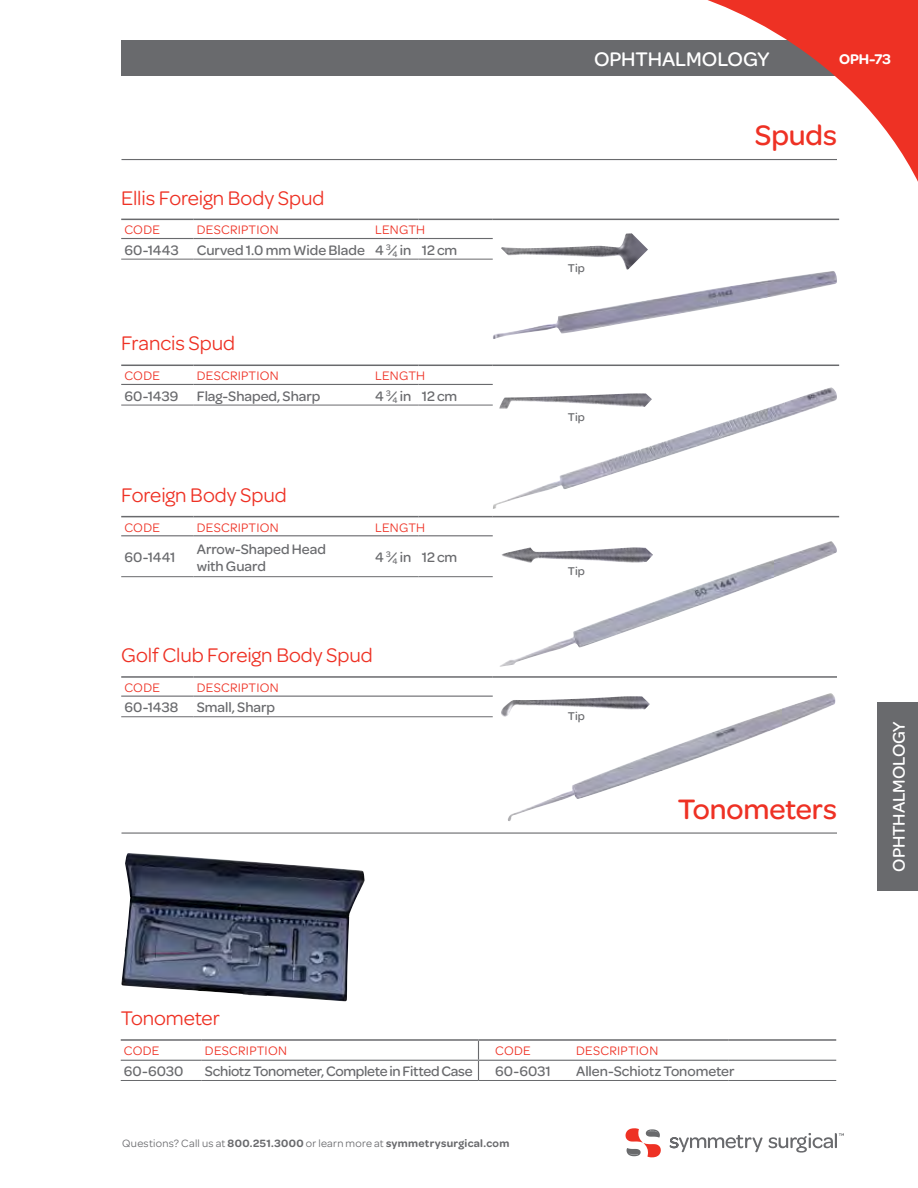
<style>
.page{position:relative;width:918px;height:1188px;background:#fff}
.page>*{position:absolute;margin:0;border:0;box-sizing:border-box;transform-origin:0 0}
.t1{font:500 30px "Omnes";letter-spacing:-.005em;color:#ee3124}
.t2{font:21px "Omnes";letter-spacing:-.01em;color:#ee3124}
.t3{font:500 21px "Omnes";letter-spacing:-.005em;color:#fff}
.t4{font:500 18px "Omnes";letter-spacing:-.005em;color:#fff}
.t5{font:600 15px "Omnes";color:#fff}
.t6{font:500 14.7px/17.5px "Omnes";letter-spacing:-.005em;color:#696a6d}
.t7{font:13.2px "Omnes";letter-spacing:.02em;color:#ee3124}
.t8{font:500 12px "Omnes";letter-spacing:.01em;color:#696a6d}
.t9{font:600 11.25px "Omnes";letter-spacing:.03em;color:#696a6d}
.s1{font-weight:400}
</style>
<div class="page">
<div style="left:878px;top:702px;width:40px;height:189px;background:#696a6d"></div>
<div style="left:121px;top:41px;width:756px;height:35px;background:#696a6d"></div>
<svg style="left:653px;top:0;width:265px;height:182px"></svg>
<svg style="left:670px;top:1133px;width:174px;height:20px"></svg>
<svg style="left:626px;top:1128px;width:35px;height:29px"></svg>
<hr style="left:122px;top:159px;width:715px;height:1px;background:#696a6d">
<hr style="left:121px;top:365px;width:73px;height:1px;background:#696a6d">
<hr style="left:194px;top:365px;width:178px;height:1px;background:#696a6d">
<hr style="left:372px;top:365px;width:46px;height:1px;background:#696a6d">
<hr style="left:418px;top:365px;width:75px;height:1px;background:#696a6d">
<hr style="left:493px;top:365px;width:346px;height:1px;background:#696a6d">
<hr style="left:121px;top:384px;width:73px;height:1px;background:#696a6d">
<hr style="left:194px;top:384px;width:178px;height:1px;background:#696a6d">
<hr style="left:372px;top:384px;width:46px;height:1px;background:#696a6d">
<hr style="left:418px;top:384px;width:75px;height:1px;background:#696a6d">
<hr style="left:121px;top:405px;width:73px;height:1px;background:#696a6d">
<hr style="left:194px;top:405px;width:178px;height:1px;background:#696a6d">
<hr style="left:372px;top:405px;width:46px;height:1px;background:#696a6d">
<hr style="left:418px;top:405px;width:75px;height:1px;background:#696a6d">
<hr style="left:121px;top:219px;width:73px;height:1px;background:#696a6d">
<hr style="left:194px;top:219px;width:178px;height:1px;background:#696a6d">
<hr style="left:372px;top:219px;width:46px;height:1px;background:#696a6d">
<hr style="left:418px;top:219px;width:75px;height:1px;background:#696a6d">
<hr style="left:493px;top:219px;width:346px;height:1px;background:#696a6d">
<hr style="left:121px;top:238px;width:73px;height:1px;background:#696a6d">
<hr style="left:194px;top:238px;width:178px;height:1px;background:#696a6d">
<hr style="left:372px;top:238px;width:46px;height:1px;background:#696a6d">
<hr style="left:418px;top:238px;width:75px;height:1px;background:#696a6d">
<hr style="left:121px;top:259px;width:73px;height:1px;background:#696a6d">
<hr style="left:194px;top:259px;width:178px;height:1px;background:#696a6d">
<hr style="left:372px;top:259px;width:46px;height:1px;background:#696a6d">
<hr style="left:418px;top:259px;width:75px;height:1px;background:#696a6d">
<hr style="left:121px;top:516px;width:73px;height:1px;background:#696a6d">
<hr style="left:194px;top:516px;width:178px;height:1px;background:#696a6d">
<hr style="left:372px;top:516px;width:46px;height:1px;background:#696a6d">
<hr style="left:418px;top:516px;width:75px;height:1px;background:#696a6d">
<hr style="left:493px;top:516px;width:346px;height:1px;background:#696a6d">
<hr style="left:121px;top:535px;width:73px;height:1px;background:#696a6d">
<hr style="left:194px;top:535px;width:178px;height:1px;background:#696a6d">
<hr style="left:372px;top:535px;width:46px;height:1px;background:#696a6d">
<hr style="left:418px;top:535px;width:75px;height:1px;background:#696a6d">
<hr style="left:121px;top:576px;width:73px;height:1px;background:#696a6d">
<hr style="left:194px;top:576px;width:178px;height:1px;background:#696a6d">
<hr style="left:372px;top:576px;width:46px;height:1px;background:#696a6d">
<hr style="left:418px;top:576px;width:75px;height:1px;background:#696a6d">
<hr style="left:121px;top:676px;width:73px;height:2px;background:#696a6d">
<hr style="left:194px;top:676px;width:299px;height:2px;background:#696a6d">
<hr style="left:493px;top:676px;width:344px;height:2px;background:#696a6d">
<hr style="left:121px;top:696px;width:73px;height:1px;background:#696a6d">
<hr style="left:194px;top:696px;width:299px;height:1px;background:#696a6d">
<hr style="left:121px;top:717px;width:73px;height:1px;background:#696a6d">
<hr style="left:194px;top:717px;width:299px;height:1px;background:#696a6d">
<hr style="left:122px;top:832px;width:715px;height:2px;background:#696a6d">
<img style="left:121px;top:853px;width:244px;height:148px">
<hr style="left:121px;top:1039px;width:81px;height:2px;background:#696a6d">
<hr style="left:202px;top:1039px;width:155px;height:2px;background:#696a6d">
<hr style="left:357px;top:1039px;width:108px;height:2px;background:#696a6d">
<hr style="left:492px;top:1039px;width:81px;height:2px;background:#696a6d">
<hr style="left:573px;top:1039px;width:155px;height:2px;background:#696a6d">
<hr style="left:728px;top:1039px;width:108px;height:2px;background:#696a6d">
<hr style="left:121px;top:1060px;width:81px;height:1px;background:#696a6d">
<hr style="left:202px;top:1060px;width:155px;height:1px;background:#696a6d">
<hr style="left:357px;top:1060px;width:108px;height:1px;background:#696a6d">
<hr style="left:492px;top:1060px;width:81px;height:1px;background:#696a6d">
<hr style="left:573px;top:1060px;width:155px;height:1px;background:#696a6d">
<hr style="left:728px;top:1060px;width:108px;height:1px;background:#696a6d">
<hr style="left:121px;top:1080px;width:81px;height:1px;background:#696a6d">
<hr style="left:202px;top:1080px;width:155px;height:1px;background:#696a6d">
<hr style="left:357px;top:1080px;width:108px;height:1px;background:#696a6d">
<hr style="left:492px;top:1080px;width:81px;height:1px;background:#696a6d">
<hr style="left:573px;top:1080px;width:155px;height:1px;background:#696a6d">
<hr style="left:728px;top:1080px;width:108px;height:1px;background:#696a6d">
<svg style="left:465px;top:1039px;width:27px;height:42px"></svg>
<img style="left:493px;top:271px;width:344px;height:68px">
<img style="left:501px;top:233px;width:147px;height:37px">
<img style="left:493px;top:388px;width:336px;height:121px">
<img style="left:499px;top:393px;width:153px;height:16px">
<img style="left:500px;top:541px;width:337px;height:126px">
<img style="left:501px;top:547px;width:152px;height:16px">
<img style="left:508px;top:693px;width:327px;height:128px">
<img style="left:501px;top:696px;width:149px;height:21px">
<h2 class="t3" style="left:594px;top:48px;width:177px">Ophthalmology</h2>
<p class="t5" style="left:839px;top:51px;width:53px">opH-73</p>
<h2 class="t2" style="left:121px;top:186px;width:205px">Ellis Foreign Body Spud</h2>
<p class="t7" style="left:124px;top:223px;width:37px">Code</p>
<p class="t7" style="left:197px;top:223px;width:84px">Description</p>
<p class="t7" style="left:375px;top:223px;width:51px">Length</p>
<p class="t6" style="left:124px;top:241px;width:334px">60-1443 Curved 1.0 mm Wide Blade 4 <sup>3</sup>⁄<sub>4</sub> in 12 cm</p>
<h2 class="t2" style="left:121px;top:332px;width:115px">Francis Spud</h2>
<p class="t7" style="left:124px;top:368px;width:37px">Code</p>
<p class="t7" style="left:197px;top:368px;width:84px">Description</p>
<p class="t7" style="left:375px;top:368px;width:51px">Length</p>
<p class="t6" style="left:124px;top:387px;width:55px">60-1439</p>
<p class="t6" style="left:197px;top:387px;width:125px">Flag-Shaped, Sharp</p>
<p class="t6" style="left:375px;top:387px;width:84px">4 <sup>3</sup>⁄<sub>4</sub> in 12 cm</p>
<h2 class="t2" style="left:121px;top:483px;width:167px">Foreign Body Spud</h2>
<p class="t7" style="left:124px;top:520px;width:37px">Code</p>
<p class="t7" style="left:197px;top:520px;width:84px">Description</p>
<p class="t7" style="left:375px;top:520px;width:51px">Length</p>
<p class="t6" style="left:124px;top:549px;width:52px">60-1441</p>
<p class="t6" style="left:197px;top:540px;width:131px">Arrow-Shaped Head with Guard</p>
<p class="t6" style="left:375px;top:549px;width:84px">4 <sup>3</sup>⁄<sub>4</sub> in 12 cm</p>
<h2 class="t2" style="left:121px;top:644px;width:253px">Golf Club Foreign Body Spud</h2>
<p class="t7" style="left:124px;top:680px;width:37px">Code</p>
<p class="t7" style="left:197px;top:680px;width:84px">Description</p>
<p class="t6" style="left:124px;top:699px;width:56px">60-1438</p>
<p class="t6" style="left:197px;top:699px;width:80px">Small, Sharp</p>
<p class="t8" style="left:568px;top:261px;width:19px">Tip</p>
<p class="t8" style="left:568px;top:411px;width:19px">Tip</p>
<p class="t8" style="left:568px;top:564px;width:19px">Tip</p>
<p class="t8" style="left:568px;top:710px;width:19px">Tip</p>
<h1 class="t1" style="left:755px;top:119px;width:84px">Spuds</h1>
<h1 class="t1" style="left:678px;top:792px;width:161px">Tonometers</h1>
<h2 class="t2" style="left:121px;top:1007px;width:101px">Tonometer</h2>
<p class="t7" style="left:124px;top:1044px;width:37px">Code</p>
<p class="t7" style="left:205px;top:1044px;width:84px">Description</p>
<p class="t7" style="left:495px;top:1044px;width:37px">Code</p>
<p class="t7" style="left:576px;top:1044px;width:84px">Description</p>
<p class="t6" style="left:124px;top:1063px;width:61px">60-6030</p>
<p class="t6" style="left:205px;top:1063px;width:269px">Schiotz Tonometer, Complete in Fitted Case</p>
<p class="t6" style="left:495px;top:1063px;width:57px">60-6031</p>
<p class="t6" style="left:576px;top:1063px;width:160px">Allen-Schiotz Tonometer</p>
<p class="t9" style="left:122px;top:1136px;width:389px"><span class="s1">Questions? Call us at</span> 800.251.3000 <span class="s1">or learn more at</span> symmetrysurgical.com</p>
<p class="t4" style="left:889px;top:872px;width:152px;rotate:-90deg">Ophthalmology</p>
</div>
